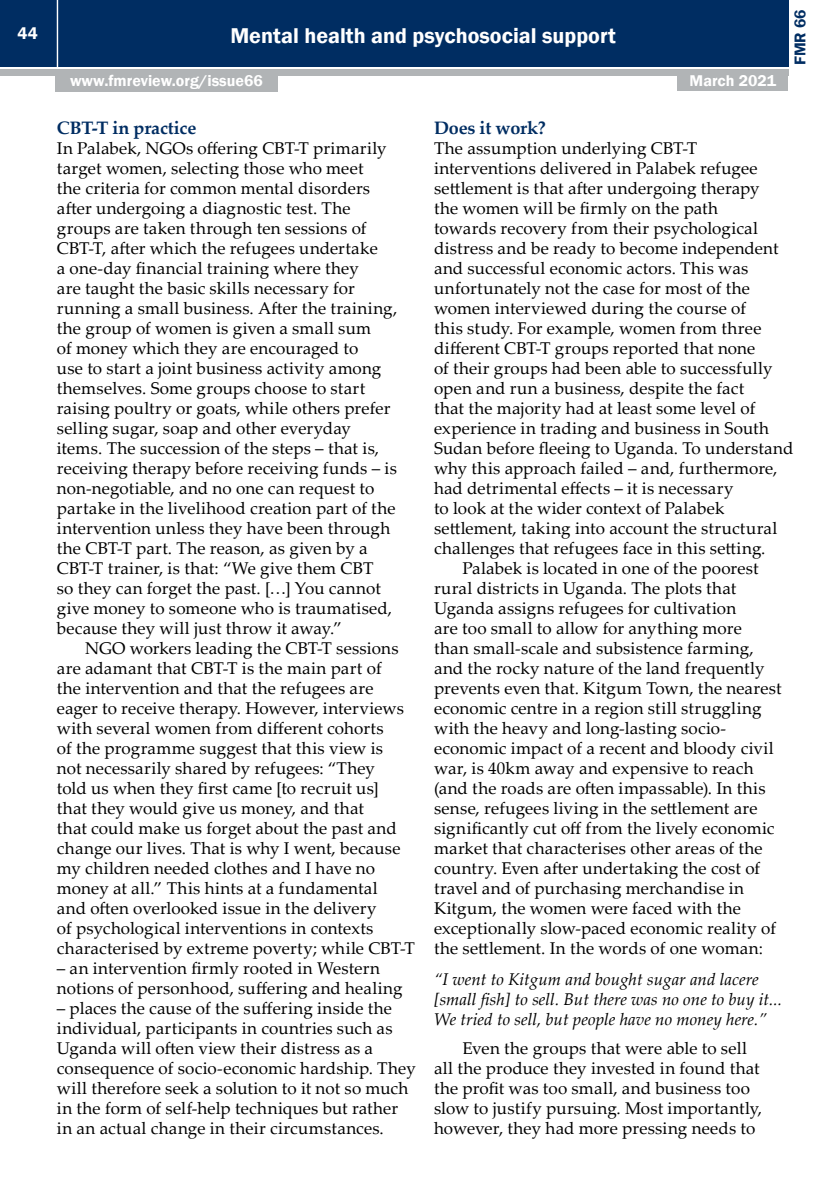
<style>
.page{position:relative;width:840px;height:1191px;background:#fff}
.page>*{position:absolute;margin:0;border:0;box-sizing:border-box;transform-origin:0 0}
.t1{font:600 22px "Franklin Gothic";color:#fff}
.t2{font:700 18px "Palatino Linotype";letter-spacing:-.01em;color:#002d62}
.t3{font:17px/20px "Palatino Linotype";letter-spacing:.01em;color:#000}
.t4{font:italic 17px/20px "Palatino Linotype";color:#000}
.t5{font:600 17px "Franklin Gothic";color:#fff}
.t6{font:600 16px "Franklin Gothic";color:#fff}
.t7{font:600 16px "Franklin Gothic";color:#002d62}
</style>
<div class="page">
<div style="left:0;top:0;width:787px;height:66px;background:#002d62"></div>
<div style="left:0;top:69px;width:787px;height:6px;background:#b1b4b6"></div>
<hr style="left:57px;top:0;width:1px;height:67px;background:#fff">
<div style="left:677px;top:73px;width:110px;height:18px;background:#b1b4b6"></div>
<div style="left:55px;top:74px;width:222px;height:18px;background:#b1b4b6"></div>
<p class="t7" style="left:789px;top:65px;width:57px;rotate:-90deg">FMR 66</p>
<p class="t5" style="left:18px;top:23px;width:22px">44</p>
<p class="t1" style="left:230px;top:22px;width:387px">Mental health and psychosocial support</p>
<p class="t6" style="left:70px;top:71px;width:194px">www.fmreview.org/issue66</p>
<p class="t6" style="left:689px;top:71px;width:88px">March 2021</p>
<p class="t2" style="left:57px;top:115px;width:141px">CBT-T in practice</p>
<p class="t3" style="left:57px;top:137px;width:342px">In Palabek, NGOs offering CBT-T primarily target women, selecting those who meet<br>the criteria for common mental disorders after undergoing a diagnostic test. The groups are taken through ten sessions of CBT-T, after which the refugees undertake<br>a one-day financial training where they<br>are taught the basic skills necessary for running a small business. After the training, the group of women is given a small sum<br>of money which they are encouraged to<br>use to start a joint business activity among themselves. Some groups choose to start raising poultry or goats, while others prefer selling sugar, soap and other everyday items. The succession of the steps – that is, receiving therapy before receiving funds – is non-negotiable, and no one can request to partake in the livelihood creation part of the intervention unless they have been through the CBT-T part. The reason, as given by a CBT-T trainer, is that: “We give them CBT<br>so they can forget the past. […] You cannot give money to someone who is traumatised, because they will just throw it away.”</p>
<p class="t3" style="left:57px;top:637px;width:359px;text-indent:28px">NGO workers leading the CBT-T sessions are adamant that CBT-T is the main part of<br>the intervention and that the refugees are eager to receive therapy. However, interviews with several women from different cohorts<br>of the programme suggest that this view is<br>not necessarily shared by refugees: “They<br>told us when they first came [to recruit us]<br>that they would give us money, and that<br>that could make us forget about the past and change our lives. That is why I went, because my children needed clothes and I have no money at all.” This hints at a fundamental<br>and often overlooked issue in the delivery<br>of psychological interventions in contexts characterised by extreme poverty; while CBT-T</p>
<p class="t3" style="left:57px;top:957px;width:347px">– an intervention firmly rooted in Western notions of personhood, suffering and healing</p>
<p class="t3" style="left:57px;top:997px;width:360px">– places the cause of the suffering inside the individual, participants in countries such as Uganda will often view their distress as a consequence of socio-economic hardship. They will therefore seek a solution to it not so much in the form of self-help techniques but rather in an actual change in their circumstances.</p>
<p class="t2" style="left:434px;top:115px;width:113px">Does it work?</p>
<p class="t3" style="left:434px;top:137px;width:264px">The assumption underlying CBT-T</p>
<p class="t3" style="left:434px;top:157px;width:325px">interventions delivered in Palabek refugee</p>
<p class="t3" style="left:434px;top:177px;width:327px">settlement is that after undergoing therapy</p>
<p class="t3" style="left:434px;top:197px;width:285px">the women will be firmly on the path</p>
<p class="t3" style="left:434px;top:217px;width:325px">towards recovery from their psychological</p>
<p class="t3" style="left:434px;top:237px;width:346px">distress and be ready to become independent</p>
<p class="t3" style="left:434px;top:257px;width:315px">and successful economic actors. This was</p>
<p class="t3" style="left:434px;top:277px;width:317px">unfortunately not the case for most of the</p>
<p class="t3" style="left:434px;top:297px;width:313px">women interviewed during the course of</p>
<p class="t3" style="left:434px;top:317px;width:329px">this study. For example, women from three</p>
<p class="t3" style="left:434px;top:337px;width:323px">different CBT-T groups reported that none</p>
<p class="t3" style="left:434px;top:357px;width:340px">of their groups had been able to successfully</p>
<p class="t3" style="left:434px;top:377px;width:311px">open and run a business, despite the fact</p>
<p class="t3" style="left:434px;top:397px;width:322px">that the majority had at least some level of</p>
<p class="t3" style="left:434px;top:417px;width:336px">experience in trading and business in South</p>
<p class="t3" style="left:434px;top:437px;width:361px">Sudan before fleeing to Uganda. To understand</p>
<p class="t3" style="left:434px;top:457px;width:344px">why this approach failed – and, furthermore,</p>
<p class="t3" style="left:434px;top:477px;width:301px">had detrimental effects – it is necessary</p>
<p class="t3" style="left:434px;top:497px;width:292px">to look at the wider context of Palabek</p>
<p class="t3" style="left:434px;top:517px;width:344px">settlement, taking into account the structural</p>
<p class="t3" style="left:434px;top:537px;width:332px">challenges that refugees face in this setting.</p>
<p class="t3" style="left:462px;top:557px;width:298px">Palabek is located in one of the poorest</p>
<p class="t3" style="left:434px;top:577px;width:303px">rural districts in Uganda. The plots that</p>
<p class="t3" style="left:434px;top:597px;width:303px">Uganda assigns refugees for cultivation</p>
<p class="t3" style="left:434px;top:617px;width:309px">are too small to allow for anything more</p>
<p class="t3" style="left:434px;top:637px;width:321px">than small-scale and subsistence farming,</p>
<p class="t3" style="left:434px;top:657px;width:332px">and the rocky nature of the land frequently</p>
<p class="t3" style="left:434px;top:677px;width:349px">prevents even that. Kitgum Town, the nearest</p>
<p class="t3" style="left:434px;top:697px;width:329px">economic centre in a region still struggling</p>
<p class="t3" style="left:434px;top:717px;width:293px">with the heavy and long-lasting socio-</p>
<p class="t3" style="left:434px;top:737px;width:341px">economic impact of a recent and bloody civil</p>
<p class="t3" style="left:434px;top:757px;width:321px">war, is 40km away and expensive to reach</p>
<p class="t3" style="left:434px;top:777px;width:333px">(and the roads are often impassable). In this</p>
<p class="t3" style="left:434px;top:797px;width:325px">sense, refugees living in the settlement are</p>
<p class="t3" style="left:434px;top:817px;width:342px">significantly cut off from the lively economic</p>
<p class="t3" style="left:434px;top:837px;width:330px">market that characterises other areas of the</p>
<p class="t3" style="left:434px;top:857px;width:327px">country. Even after undertaking the cost of</p>
<p class="t3" style="left:434px;top:877px;width:311px">travel and of purchasing merchandise in</p>
<p class="t3" style="left:434px;top:897px;width:308px">Kitgum, the women were faced with the</p>
<p class="t3" style="left:434px;top:917px;width:343px">exceptionally slow-paced economic reality of</p>
<p class="t3" style="left:434px;top:937px;width:330px">the settlement. In the words of one woman:</p>
<p class="t4" style="left:434px;top:968px;width:349px">“I went to Kitgum and bought sugar and lacere [small fish] to sell. But there was no one to buy it...<br>We tried to sell, but people have no money here.”</p>
<p class="t3" style="left:434px;top:1037px;width:329px;text-indent:28px">Even the groups that were able to sell all the produce they invested in found that the profit was too small, and business too slow to justify pursuing. Most importantly, however, they had more pressing needs to</p>
</div>
